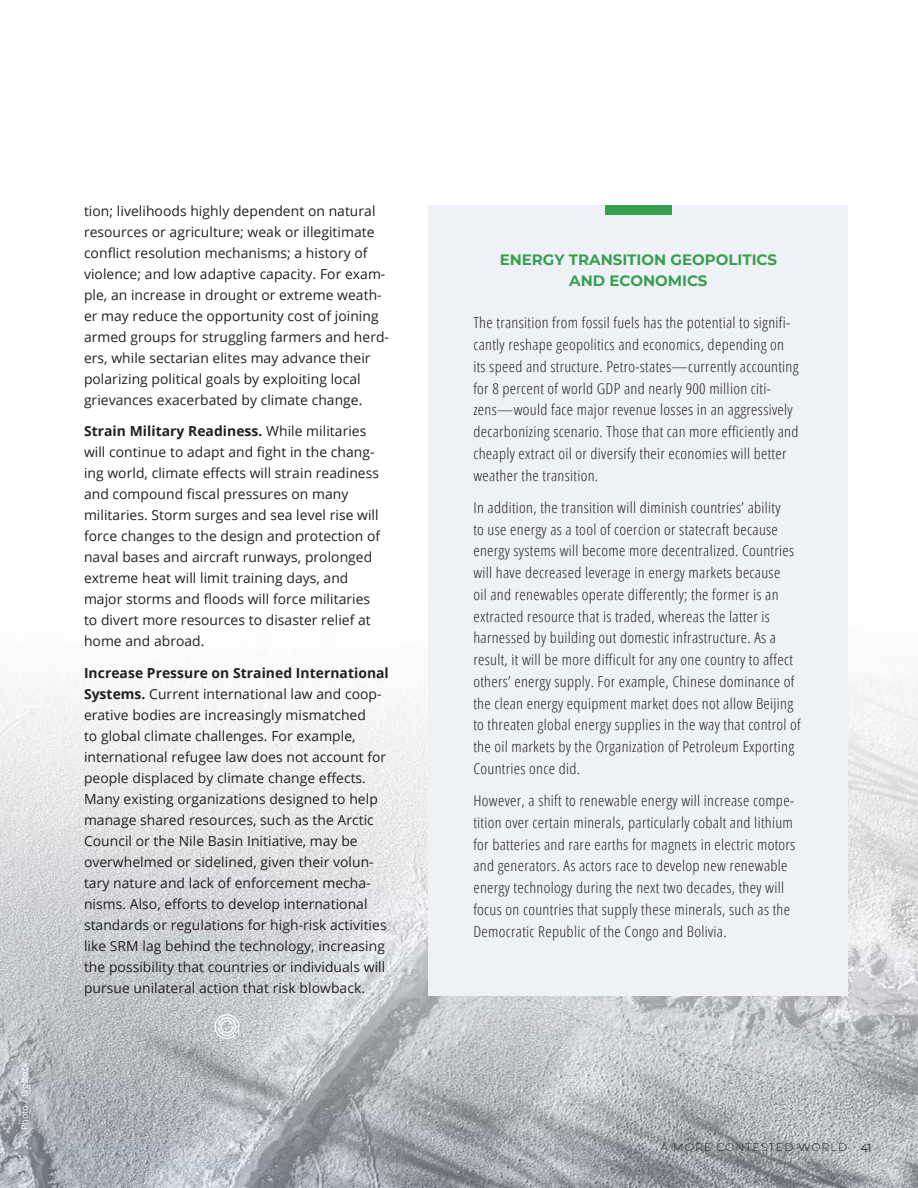
<style>
.page{position:relative;width:918px;height:1188px;background:#fff}
.page>*{position:absolute;margin:0;border:0;box-sizing:border-box;transform-origin:0 0}
.Text--Text_Box{font:300 condensed 15px/21.8px "Open Sans";letter-spacing:.02em;color:#231f20;scale:1.08 1}
.TX_Box_Title--Green{font:700 15px/21px "Montserrat";color:#379f50;text-align:center}
.t1{font:13.8px/21px "Open Sans";letter-spacing:.005em;color:#231f20}
.t2{font:300 10.95px "Montserrat";letter-spacing:.1em;color:#231f20}
.Photo_Credit{font:9px "Open Sans";color:#fff}
.s1{font-weight:700}
.s2{font-weight:400;font-size:11.25px}
</style>
<div class="page">
<img style="left:0;top:663px;width:918px;height:525px">
<div style="left:428px;top:205px;width:420px;height:790px;background:#eef1f5"></div>
<div style="left:605px;top:205px;width:67px;height:10px;background:#379f50"></div>
<svg style="left:214px;top:1014px;width:26px;height:25px"></svg>
<p class="Photo_Credit" style="left:18px;top:1130px;width:69px;rotate:-90deg">Photo / Bigstock</p>
<p class="t1" style="left:84px;top:200px;width:307px">tion; livelihoods highly dependent on natural resources or agriculture; weak or illegitimate conflict resolution mechanisms; a history of violence; and low adaptive capacity. For exam&shy;ple, an increase in drought or extreme weath&shy;er may reduce the opportunity cost of joining armed groups for struggling farmers and herd&shy;ers, while sectarian elites may advance their polarizing political goals by exploiting local grievances exacerbated by climate change.</p>
<p class="t1" style="left:84px;top:420px;width:298px"><span class="s1">Strain Military Readiness.</span> While militaries will continue to adapt and fight in the chang&shy;ing world, climate effects will strain readiness and compound fiscal pressures on many militaries. Storm surges and sea level rise will force changes to the design and protection of naval bases and aircraft runways, prolonged extreme heat will limit training days, and major storms and floods will force militaries to divert more resources to disaster relief at home and abroad.</p>
<p class="t1" style="left:84px;top:662px;width:306px"><span class="s1">Increase Pressure on Strained International Systems.</span> Current international law and coop&shy;erative bodies are increasingly mismatched<br>to global climate challenges. For example, international refugee law does not account for people displaced by climate change effects.<br>Many existing organizations designed to help manage shared resources, such as the Arctic Council or the Nile Basin Initiative, may be overwhelmed or sidelined, given their volun&shy;tary nature and lack of enforcement mecha&shy;nisms. Also, efforts to develop international standards or regulations for high-risk activities like SRM lag behind the technology, increasing the possibility that countries or individuals will pursue unilateral action that risk blowback.</p>
<p class="TX_Box_Title--Green" style="left:500px;top:248px;width:279px">ENERGY TRANSITION GEOPOLITICS<br>AND ECONOMICS</p>
<p class="Text--Text_Box" style="left:473px;top:312px;width:303px">The transition from fossil fuels has the potential to signifi&shy;cantly reshape geopolitics and economics, depending on its speed and structure. Petro-states—currently accounting for 8 percent of world GDP and nearly 900 million citi&shy;zens—would face major revenue losses in an aggressively decarbonizing scenario. Those that can more efficiently and cheaply extract oil or diversify their economies will better weather the transition.</p>
<p class="Text--Text_Box" style="left:473px;top:496px;width:305px">In addition, the transition will diminish countries’ ability<br>to use energy as a tool of coercion or statecraft because energy systems will become more decentralized. Countries will have decreased leverage in energy markets because<br>oil and renewables operate differently; the former is an extracted resource that is traded, whereas the latter is harnessed by building out domestic infrastructure. As a result, it will be more difficult for any one country to affect others’ energy supply. For example, Chinese dominance of the clean energy equipment market does not allow Beijing to threaten global energy supplies in the way that control of the oil markets by the Organization of Petroleum Exporting Countries once did.</p>
<p class="Text--Text_Box" style="left:473px;top:789px;width:300px">However, a shift to renewable energy will increase compe&shy;tition over certain minerals, particularly cobalt and lithium for batteries and rare earths for magnets in electric motors and generators. As actors race to develop new renewable energy technology during the next two decades, they will focus on countries that supply these minerals, such as the Democratic Republic of the Congo and Bolivia.</p>
<p class="t2" style="left:660px;top:1140px;width:213px">A MORE CONTESTED WORLD <span class="s2">41</span></p>
</div>
